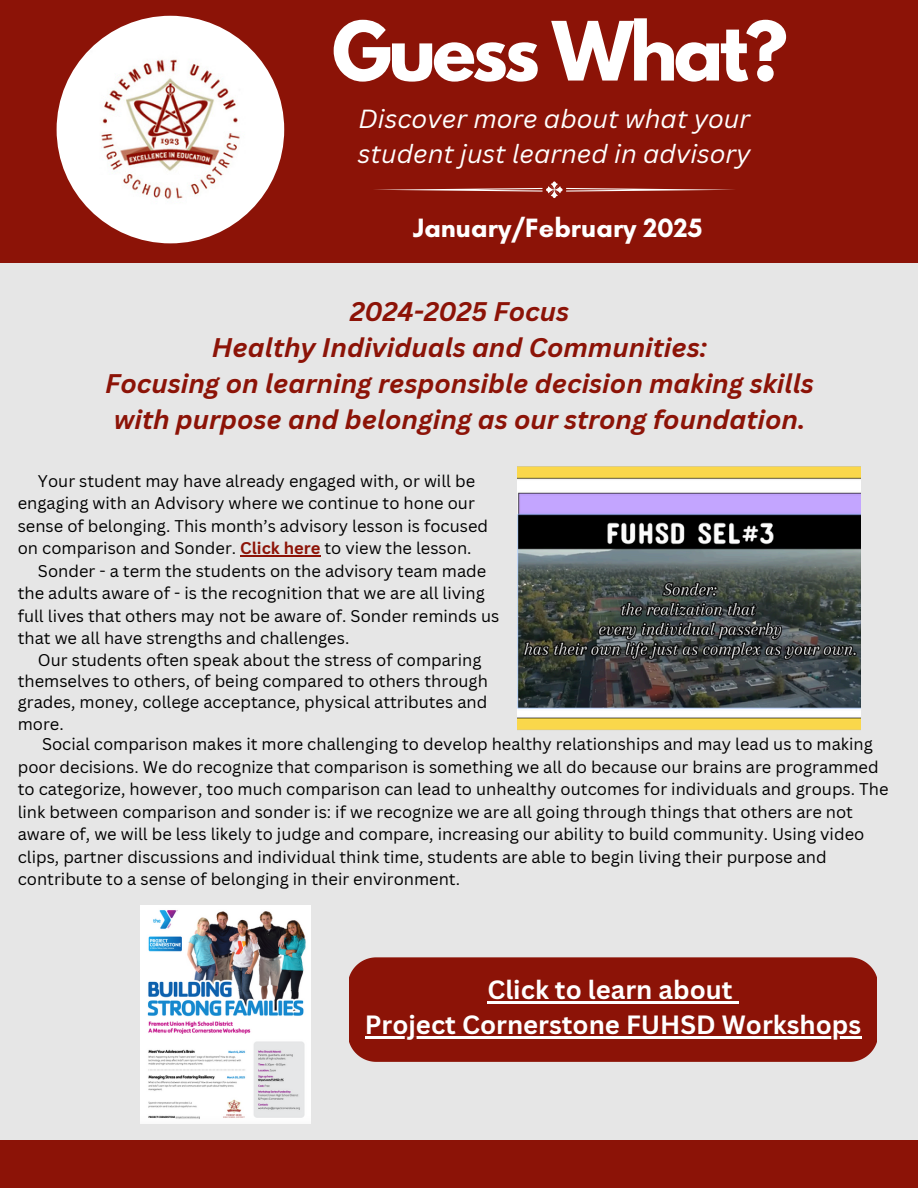
<style>
.page{position:relative;width:918px;height:1188px;background:#e6e6e6}
.page>*{position:absolute;margin:0;border:0;box-sizing:border-box;transform-origin:0 0}
.t1{font:700 72.3px "League Spartan";letter-spacing:-.05em;color:#fff}
.t2{font:700 27px "Glacial Indifference";color:#fff}
.t3{font:italic 700 26.25px/36px "Canva Sans";color:#8c1307;text-align:center}
.t4{font:700 25.65px "Canva Sans";color:#fff}
.t5{font:italic 25.5px/34.8px "Canva Sans";color:#fefffe}
.t6{font:16.5px/22.5px "Canva Sans";color:#000}
.s1{font-weight:700;color:#8c1307}
</style>
<div class="page">
<div style="left:0;top:0;width:918px;height:263px;background:#8c1307"></div>
<img style="left:57px;top:16px;width:227px;height:227px;border-radius:50%">
<svg style="left:374px;top:181px;width:360px;height:17px"></svg>
<div style="left:0;top:1140px;width:918px;height:47px;background:#8c1307"></div>
<img style="left:518px;top:466px;width:343px;height:264px">
<hr style="left:240px;top:555px;width:80px;height:1px;background:#8c1307">
<img style="left:140px;top:905px;width:170px;height:218px">
<div style="left:349px;top:957px;width:528px;height:105px;background:#8c1307"></div>
<hr style="left:487px;top:1002px;width:246px;height:2px;background:#fff">
<svg style="left:733px;top:1002px;width:6px;height:2px"></svg>
<hr style="left:365px;top:1037px;width:496px;height:2px;background:#fff">
<h2 class="t1" style="left:332px;top:15px;width:457px">Guess What?</h2>
<p class="t5" style="left:358px;top:100px;width:394px">Discover more about what your student just learned in advisory</p>
<p class="t2" style="left:413px;top:211px;width:291px">January/February 2025</p>
<h2 class="t3" style="left:105px;top:293px;width:710px">2024-2025 Focus<br>Healthy Individuals and Communities:<br>Focusing on learning responsible decision making skills with purpose and belonging as our strong foundation.</h2>
<h1 class="t6" style="left:18px;top:469px;width:472px;text-indent:20px">Your student may have already engaged with, or will be engaging with an Advisory where we continue to hone our sense of belonging. This month’s advisory lesson is focused on comparison and Sonder. <span class="s1">Click here</span> to view the lesson.</h1>
<h3 class="t6" style="left:18px;top:559px;width:483px;text-indent:20px">Sonder - a term the students on the advisory team made the adults aware of - is the recognition that we are all living full lives that others may not be aware of. Sonder reminds us that we all have strengths and challenges.</h3>
<p class="t6" style="left:18px;top:648px;width:472px;line-height:21.3px;text-indent:20px">Our students often speak about the stress of comparing themselves to others, of being compared to others through grades, money, college acceptance, physical attributes and more.</p>
<p class="t6" style="left:18px;top:732px;width:872px;text-indent:24px">Social comparison makes it more challenging to develop healthy relationships and may lead us to making poor decisions. We do recognize that comparison is something we all do because our brains are programmed to categorize, however, too much comparison can lead to unhealthy outcomes for individuals and groups. The link between comparison and sonder is: if we recognize we are all going through things that others are not aware of, we will be less likely to judge and compare, increasing our ability to build community. Using video clips, partner discussions and individual think time, students are able to begin living their purpose and contribute to a sense of belonging in their environment.</p>
<p class="t4" style="left:487px;top:972px;width:247px">Click to learn about</p>
<p class="t4" style="left:365px;top:1007px;width:498px">Project Cornerstone FUHSD Workshops</p>
</div>
